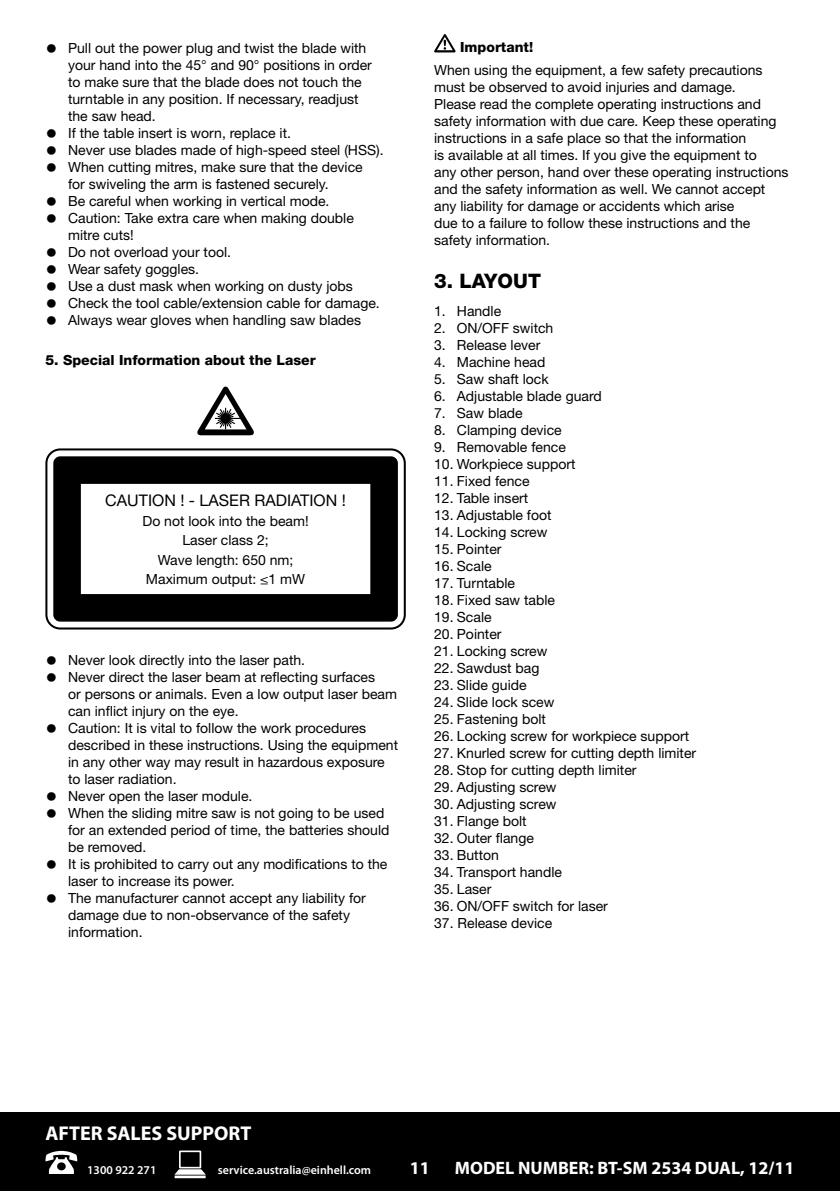
<style>
.page{position:relative;width:840px;height:1191px;background:#fff}
.page>*{position:absolute;margin:0;border:0;box-sizing:border-box;transform-origin:0 0}
.t1{font:700 20px "Myriad Pro";color:#fff}
.t2{font:800 20px "Helvetica Neue LT";color:#000}
.t3{font:700 18px "Myriad Pro";color:#fff}
.t4{font:16px "Helvetica Neue LT";color:#000}
.t5{font:14px/17px "Helvetica Neue LT";color:#000}
.t6{font:800 14px "Helvetica Neue LT";color:#000}
.t7{font:600 12px "Myriad Pro";color:#fff}
.s1{font-size:24px}
</style>
<div class="page">
<div style="left:0;top:1112px;width:839px;height:79px;background:#000"></div>
<svg style="left:174px;top:1150px;width:32px;height:28px"></svg>
<svg style="left:45px;top:1150px;width:32px;height:24px"></svg>
<svg style="left:45px;top:448px;width:360px;height:181px"></svg>
<svg style="left:53px;top:456px;width:344px;height:165px"></svg>
<svg style="left:197px;top:386px;width:57px;height:49px"></svg>
<svg style="left:434px;top:34px;width:21px;height:18px"></svg>
<p class="t5" style="left:68px;top:39px;width:305px;text-indent:-23px"><span class="s1">•</span> Pull out the power plug and twist the blade with your hand into the 45° and 90° positions in order to make sure that the blade does not touch the turntable in any position. If necessary, readjust the saw head.</p>
<p class="t5" style="left:45px;top:124px;width:247px"><span class="s1">•</span> If the table insert is worn, replace it.</p>
<p class="t5" style="left:45px;top:141px;width:339px"><span class="s1">•</span> Never use blades made of high-speed steel (HSS).</p>
<p class="t5" style="left:68px;top:158px;width:296px;text-indent:-23px"><span class="s1">•</span> When cutting mitres, make sure that the device for swiveling the arm is fastened securely.</p>
<p class="t5" style="left:45px;top:192px;width:285px"><span class="s1">•</span> Be careful when working in vertical mode.</p>
<p class="t5" style="left:68px;top:209px;width:287px;text-indent:-23px"><span class="s1">•</span> Caution: Take extra care when making double mitre cuts!</p>
<p class="t5" style="left:45px;top:243px;width:187px"><span class="s1">•</span> Do not overload your tool.</p>
<p class="t5" style="left:45px;top:260px;width:155px"><span class="s1">•</span> Wear safety goggles.</p>
<p class="t5" style="left:45px;top:277px;width:309px"><span class="s1">•</span> Use a dust mask when working on dusty jobs</p>
<p class="t5" style="left:45px;top:294px;width:336px"><span class="s1">•</span> Check the tool cable/extension cable for damage.</p>
<p class="t5" style="left:45px;top:311px;width:317px"><span class="s1">•</span> Always wear gloves when handling saw blades</p>
<p class="t6" style="left:45px;top:351px;width:271px">5. Special Information about the Laser</p>
<p class="t4" style="left:105px;top:491px;width:242px">CAUTION ! - LASER RADIATION !</p>
<p class="t5" style="left:142px;top:511px;width:167px;line-height:19.4px;text-align:center">Do not look into the beam!<br>Laser class 2;<br>Wave length: 650 nm;<br>Maximum output: ≤1 mW</p>
<p class="t5" style="left:45px;top:651px;width:261px"><span class="s1">•</span> Never look directly into the laser path.</p>
<p class="t5" style="left:68px;top:668px;width:330px;text-indent:-23px"><span class="s1">•</span> Never direct the laser beam at reflecting surfaces<br>or persons or animals. Even a low output laser beam can inflict injury on the eye.</p>
<p class="t5" style="left:68px;top:719px;width:331px;text-indent:-23px"><span class="s1">•</span> Caution: It is vital to follow the work procedures described in these instructions. Using the equipment in any other way may result in hazardous exposure to laser radiation.</p>
<p class="t5" style="left:45px;top:787px;width:208px"><span class="s1">•</span> Never open the laser module.</p>
<p class="t5" style="left:68px;top:804px;width:323px;text-indent:-23px"><span class="s1">•</span> When the sliding mitre saw is not going to be used for an extended period of time, the batteries should be removed.</p>
<p class="t5" style="left:68px;top:855px;width:320px;text-indent:-23px"><span class="s1">•</span> It is prohibited to carry out any modifications to the laser to increase its power.</p>
<p class="t5" style="left:68px;top:889px;width:299px;text-indent:-23px"><span class="s1">•</span> The manufacturer cannot accept any liability for damage due to non-observance of the safety information.</p>
<p class="t6" style="left:460px;top:39px;width:74px">Important!</p>
<p class="t5" style="left:434px;top:61px;width:355px">When using the equipment, a few safety precautions must be observed to avoid injuries and damage.<br>Please read the complete operating instructions and safety information with due care. Keep these operating instructions in a safe place so that the information<br>is available at all times. If you give the equipment to<br>any other person, hand over these operating instructions and the safety information as well. We cannot accept any liability for damage or accidents which arise<br>due to a failure to follow these instructions and the safety information.</p>
<h1 class="t2" style="left:434px;top:269px;width:108px">3. LAYOUT</h1>
<p class="t5" style="left:434px;top:302px;width:69px">1. Handle</p>
<p class="t5" style="left:434px;top:319px;width:121px">2. ON/OFF switch</p>
<p class="t5" style="left:434px;top:336px;width:108px">3. Release lever</p>
<p class="t5" style="left:434px;top:353px;width:113px">4. Machine head</p>
<p class="t5" style="left:434px;top:370px;width:116px">5. Saw shaft lock</p>
<p class="t5" style="left:434px;top:387px;width:169px">6. Adjustable blade guard</p>
<p class="t5" style="left:434px;top:404px;width:90px">7. Saw blade</p>
<p class="t5" style="left:434px;top:421px;width:129px">8. Clamping device</p>
<p class="t5" style="left:434px;top:438px;width:133px">9. Removable fence</p>
<p class="t5" style="left:434px;top:455px;width:143px">10. Workpiece support</p>
<p class="t5" style="left:434px;top:472px;width:97px">11. Fixed fence</p>
<p class="t5" style="left:434px;top:489px;width:95px">12. Table insert</p>
<p class="t5" style="left:434px;top:506px;width:119px">13. Adjustable foot</p>
<p class="t5" style="left:434px;top:523px;width:115px">14. Locking screw</p>
<p class="t5" style="left:434px;top:540px;width:69px">15. Pointer</p>
<p class="t5" style="left:434px;top:557px;width:59px">16. Scale</p>
<p class="t5" style="left:434px;top:574px;width:82px">17. Turntable</p>
<p class="t5" style="left:434px;top:591px;width:122px">18. Fixed saw table</p>
<p class="t5" style="left:434px;top:608px;width:59px">19. Scale</p>
<p class="t5" style="left:434px;top:625px;width:69px">20. Pointer</p>
<p class="t5" style="left:434px;top:642px;width:115px">21. Locking screw</p>
<p class="t5" style="left:434px;top:659px;width:107px">22. Sawdust bag</p>
<p class="t5" style="left:434px;top:676px;width:94px">23. Slide guide</p>
<p class="t5" style="left:434px;top:693px;width:122px">24. Slide lock scew</p>
<p class="t5" style="left:434px;top:710px;width:113px">25. Fastening bolt</p>
<p class="t5" style="left:434px;top:727px;width:256px">26. Locking screw for workpiece support</p>
<p class="t5" style="left:434px;top:744px;width:263px">27. Knurled screw for cutting depth limiter</p>
<p class="t5" style="left:434px;top:761px;width:204px">28. Stop for cutting depth limiter</p>
<p class="t5" style="left:434px;top:778px;width:124px">29. Adjusting screw</p>
<p class="t5" style="left:434px;top:795px;width:124px">30. Adjusting screw</p>
<p class="t5" style="left:434px;top:812px;width:94px">31. Flange bolt</p>
<p class="t5" style="left:434px;top:829px;width:101px">32. Outer flange</p>
<p class="t5" style="left:434px;top:846px;width:66px">33. Button</p>
<p class="t5" style="left:434px;top:863px;width:129px">34. Transport handle</p>
<p class="t5" style="left:434px;top:880px;width:59px">35. Laser</p>
<p class="t5" style="left:434px;top:897px;width:175px">36. ON/OFF switch for laser</p>
<p class="t5" style="left:434px;top:914px;width:119px">37. Release device</p>
<h1 class="t1" style="left:45px;top:1120px;width:207px">AFTER SALES SUPPORT</h1>
<p class="t7" style="left:87px;top:1162px;width:71px">1300 922 271</p>
<p class="t7" style="left:218px;top:1162px;width:155px">service.australia@einhell.com</p>
<p class="t3" style="left:410px;top:1156px;width:21px">11</p>
<p class="t3" style="left:454px;top:1156px;width:341px">MODEL NUMBER: BT-SM 2534 DUAL, 12/11</p>
</div>
